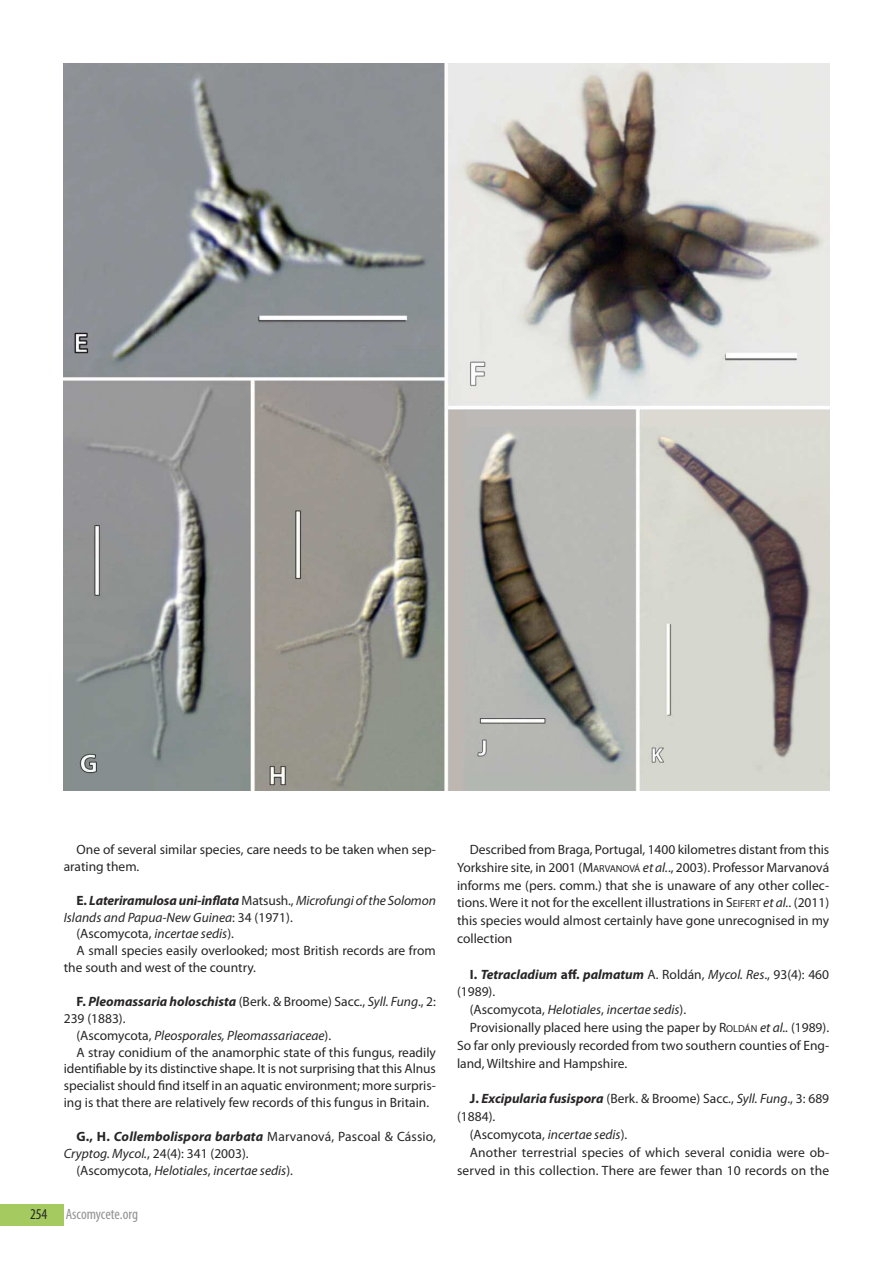
<style>
.page{position:relative;width:893px;height:1263px;background:#fff}
.page>*{position:absolute;margin:0;border:0;box-sizing:border-box;transform-origin:0 0}
.t1{font:condensed 15px "Myriad Pro";color:#939293}
.t2{font:13.5px/17.9px "Myriad Pro";color:#272526}
.t3{font:italic 13.5px "Myriad Pro";color:#272526}
.t4{font:italic 700 13.5px "Myriad Pro";letter-spacing:-.01em;color:#272526}
.s1{font-style:normal}
.s2{font-weight:400;font-style:normal}
.s3{font-weight:400}
.s4{font-style:italic}
.s5{font-weight:700}
.s6{font-weight:700;font-style:italic}
.s7{color:#272526}
.s8{font-size:10.2px}
</style>
<div class="page">
<div style="left:0;top:1204px;width:64px;height:22px;background:#a5ca5f"></div>
<img style="left:64px;top:64px;width:765px;height:727px">
<p class="t2" style="left:64px;top:842px;width:374px;line-height:16.8px;text-indent:13px">One of several similar species, care needs to be taken when sep&shy;arating them.</p>
<p class="t4" style="left:77px;top:895px;width:361px"><span class="s1">E.</span> Lateriramulosa uni-inflata <span class="s2">Matsush.,</span> <span class="s3">Microfungi of the Solomon</span></p>
<p class="t3" style="left:64px;top:912px;width:230px">Islands and Papua-New Guinea<span class="s1">: 34 (1971).</span></p>
<p class="t2" style="left:77px;top:926px;width:159px">(Ascomycota, <span class="s4">incertae sedis</span>).</p>
<p class="t2" style="left:77px;top:943px;width:361px">A small species easily overlooked; most British records are from</p>
<p class="t2" style="left:64px;top:960px;width:194px">the south and west of the country.</p>
<p class="t2" style="left:77px;top:993px;width:361px"><span class="s5">F.</span> <span class="s6">Pleomassaria holoschista</span> (Berk. &amp; Broome) Sacc., <span class="s4">Syll. Fung</span>., 2:</p>
<p class="t2" style="left:64px;top:1010px;width:63px">239 (1883).</p>
<p class="t3" style="left:77px;top:1030px;width:256px"><span class="s1">(Ascomycota,</span> Pleosporales, Pleomassariaceae<span class="s1">).</span></p>
<p class="t2" style="left:77px;top:1044px;width:361px">A stray conidium of the anamorphic state of this fungus, readily</p>
<p class="t2" style="left:64px;top:1061px;width:374px">identifiable by its distinctive shape. it is not surprising that this Alnus</p>
<p class="t2" style="left:64px;top:1078px;width:374px">specialist should find itself in an aquatic environment; more surpris-</p>
<p class="t2" style="left:64px;top:1095px;width:367px">ing is that there are relatively few records of this fungus in Britain.</p>
<p class="t2" style="left:77px;top:1128px;width:361px"><span class="s5">G., H.</span> <span class="s6">Collembolispora barbata</span> Marvanová, Pascoal &amp; Cássio,</p>
<p class="t2" style="left:64px;top:1145px;width:186px"><span class="s4">Cryptog. Mycol.</span>, 24(4): 341 (2003).</p>
<p class="t3" style="left:77px;top:1165px;width:218px"><span class="s1">(Ascomycota,</span> Helotiales<span class="s1">,</span> incertae sedis<span class="s1">).</span></p>
<p class="t1" style="left:30px;top:1208px;width:109px"><span class="s7">254</span> Ascomycete.org</p>
<p class="t2" style="left:457px;top:842px;width:374px;text-align:justify;text-indent:13px">described from Braga, Portugal, 1400 kilometres distant from this Yorkshire site, in 2001 (M<span class="s8">ARvANOvá</span> <span class="s4">et al.</span>., 2003). Professor Marvanová informs me (pers. comm.) that she is unaware of any other collec&shy;tions. Were it not for the excellent illustrations in S<span class="s8">EiFERT</span> <span class="s4">et al.</span>. (2011) this species would almost certainly have gone unrecognised in my collection</p>
<p class="t4" style="left:470px;top:969px;width:361px"><span class="s1">I.</span> Tetracladium <span class="s1">aff.</span> palmatum <span class="s2">A. Roldán,</span> <span class="s3">Mycol. Res</span><span class="s2">., 93(4): 460</span></p>
<p class="t2" style="left:457px;top:984px;width:40px">(1989).</p>
<p class="t3" style="left:470px;top:1005px;width:218px"><span class="s1">(Ascomycota,</span> Helotiales<span class="s1">,</span> incertae sedis<span class="s1">).</span></p>
<p class="t2" style="left:470px;top:1020px;width:361px">Provisionally placed here using the paper by R<span class="s8">OldáN</span> <span class="s4">et al..</span> (1989).</p>
<p class="t2" style="left:457px;top:1037px;width:374px">So far only previously recorded from two southern counties of Eng-</p>
<p class="t2" style="left:457px;top:1055px;width:172px">land, Wiltshire and Hampshire.</p>
<p class="t2" style="left:470px;top:1091px;width:361px"><span class="s5">J.</span> <span class="s6">Excipularia fusispora</span> (Berk. &amp; Broome) Sacc., <span class="s4">Syll. Fung</span>., 3: 689</p>
<p class="t2" style="left:457px;top:1109px;width:40px">(1884).</p>
<p class="t2" style="left:470px;top:1126px;width:159px">(Ascomycota, <span class="s4">incertae sedis</span>).</p>
<p class="t2" style="left:470px;top:1144px;width:361px">Another terrestrial species of which several conidia were ob-</p>
<p class="t2" style="left:457px;top:1162px;width:374px">served in this collection. There are fewer than 10 records on the</p>
</div>
